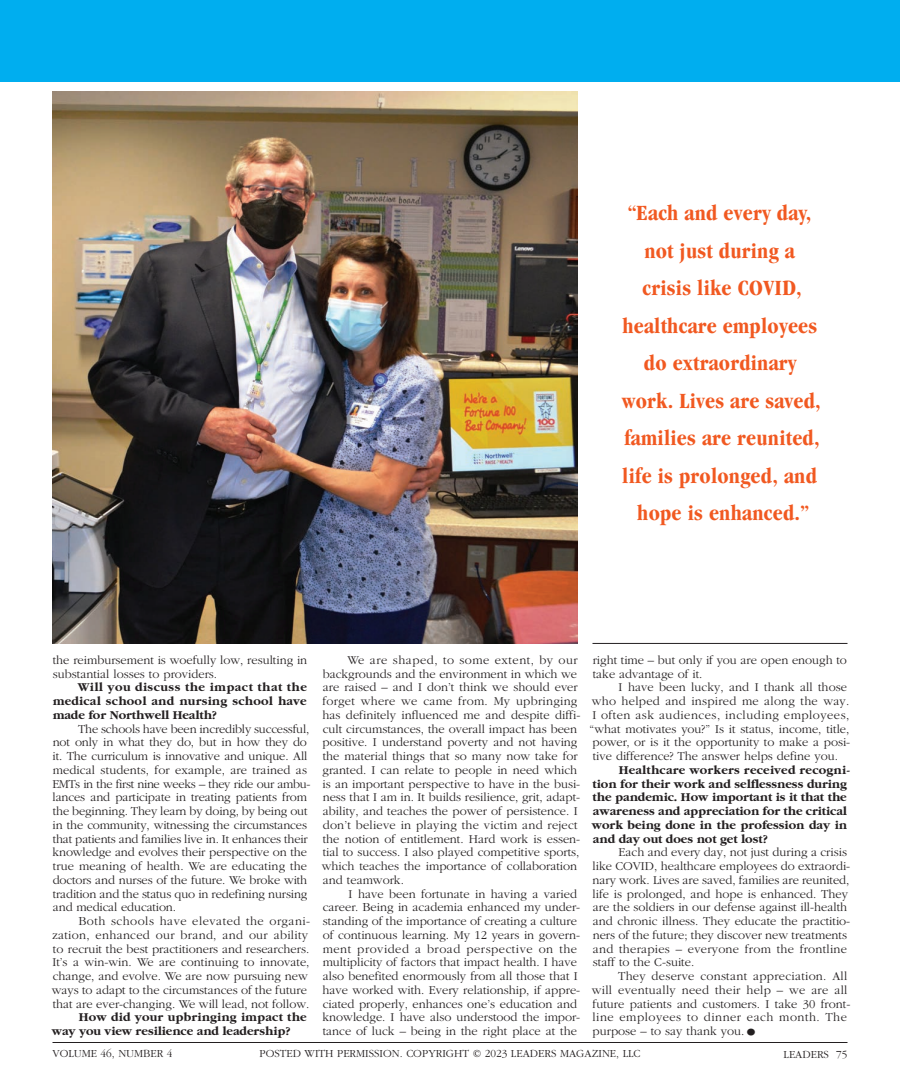
<style>
.page{position:relative;width:900px;height:1080px;background:#fff}
.page>*{position:absolute;margin:0;border:0;box-sizing:border-box;transform-origin:0 0}
.t1{font:700 condensed 22.5px/37.5px "Garamond";letter-spacing:.01em;color:#f15921;text-align:center}
.t2{font:300 12.5px/13.8px "Garamond";color:#231f20}
.t3{font:700 12.5px/13.8px "Garamond";color:#231f20}
.t4{font:300 12.5px/13.8px "Garamond";letter-spacing:.025em;color:#231f20}
.t5{font:300 11.25px "Garamond";color:#231f20}
.s1{font-size:22.5px}
</style>
<div class="page">
<div style="left:0;top:0;width:900px;height:81px;background:#00aeef"></div>
<img style="left:52px;top:91px;width:525px;height:553px">
<hr style="left:592px;top:643px;width:256px;height:1px;background:#231f20">
<hr style="left:52px;top:1042px;width:796px;height:1px;background:#231f20">
<h1 class="t1" style="left:622px;top:194px;width:201px">“Each and every day, not just during a crisis like COVID, healthcare employees do extraordinary work. Lives are saved, families are reunited, life is prolonged, and hope is enhanced.”</h1>
<p class="t2" style="left:53px;top:653px;width:256px">the reimbursement is woefully low, resulting in substantial losses to providers.</p>
<p class="t3" style="left:53px;top:681px;width:256px;text-align:justify;text-indent:25px">Will you discuss the impact that the medical school and nursing school have made for Northwell Health?</p>
<p class="t2" style="left:52px;top:722px;width:259px;text-indent:26px">The schools have been incredibly successful, not only in what they do, but in how they do it. The curriculum is innovative and unique. All medical students, for example, are trained as EMTs in the first nine weeks – they ride our ambu&shy;lances and participate in treating patients from the beginning. They learn by doing, by being out in the community, witnessing the circumstances that patients and families live in. It enhances their knowledge and evolves their perspective on the true meaning of health. We are educating the doctors and nurses of the future. We broke with tradition and the status quo in redefining nursing and medical education.</p>
<p class="t2" style="left:52px;top:914px;width:260px;text-indent:27px">Both schools have elevated the organi&shy;zation, enhanced our brand, and our ability to recruit the best practitioners and researchers.<br>It’s a win-win. We are continuing to innovate, change, and evolve. We are now pursuing new ways to adapt to the circumstances of the future that are ever-changing. We will lead, not follow.</p>
<p class="t3" style="left:52px;top:1011px;width:256px;text-indent:27px">How did your upbringing impact the way you view resilience and leadership?</p>
<p class="t2" style="left:322px;top:653px;width:260px;text-indent:26px">We are shaped, to some extent, by our backgrounds and the environment in which we are raised – and I don’t think we should ever forget where we came from. My upbringing has definitely influenced me and despite diffi&shy;cult circumstances, the overall impact has been positive. I understand poverty and not having the material things that so many now take for granted. I can relate to people in need which is an important perspective to have in the busi&shy;ness that I am in. It builds resilience, grit, adapt&shy;ability, and teaches the power of persistence. I don’t believe in playing the victim and reject the notion of entitlement. Hard work is essen&shy;tial to success. I also played competitive sports, which teaches the importance of collaboration and teamwork.</p>
<p class="t2" style="left:323px;top:887px;width:259px;text-indent:26px">I have been fortunate in having a varied career. Being in academia enhanced my under&shy;standing of the importance of creating a culture of continuous learning. My 12 years in govern&shy;ment provided a broad perspective on the multiplicity of factors that impact health. I have also benefited enormously from all those that I have worked with. Every relationship, if appre&shy;ciated properly, enhances one’s education and knowledge. I have also understood the impor&shy;tance of luck – being in the right place at the</p>
<p class="t2" style="left:593px;top:653px;width:256px">right time – but only if you are open enough to take advantage of it.</p>
<p class="t2" style="left:590px;top:681px;width:262px;text-indent:29px">I have been lucky, and I thank all those who helped and inspired me along the way.<br>I often ask audiences, including employees, “what motivates you?” Is it status, income, title, power, or is it the opportunity to make a posi&shy;tive difference? The answer helps define you.</p>
<p class="t3" style="left:592px;top:763px;width:260px;text-indent:27px">Healthcare workers received recogni&shy;tion for their work and selflessness during the pandemic. How important is it that the awareness and appreciation for the critical work being done in the profession day in and day out does not get lost?</p>
<p class="t2" style="left:593px;top:846px;width:259px;text-indent:26px">Each and every day, not just during a crisis like COVID, healthcare employees do extraordi&shy;nary work. Lives are saved, families are reunited, life is prolonged, and hope is enhanced. They are the soldiers in our defense against ill-health and chronic illness. They educate the practitio&shy;ners of the future; they discover new treatments and therapies – everyone from the frontline staff to the C-suite.</p>
<p class="t4" style="left:592px;top:969px;width:260px;text-indent:26px">They deserve constant appreciation. All will eventually need their help – we are all future patients and customers. I take 30 front&shy;line employees to dinner each month. The purpose – to say thank you.<span class="s1">•</span></p>
<p class="t5" style="left:52px;top:1048px;width:121px">VOLUME 46, NUMBER 4</p>
<p class="t5" style="left:259px;top:1048px;width:383px">POSTED WITH PERMISSION. COPYRIGHT © 2023 LEADERS MAGAZINE, LLC</p>
<p class="t5" style="left:784px;top:1048px;width:65px">LEADERS 75</p>
</div>
